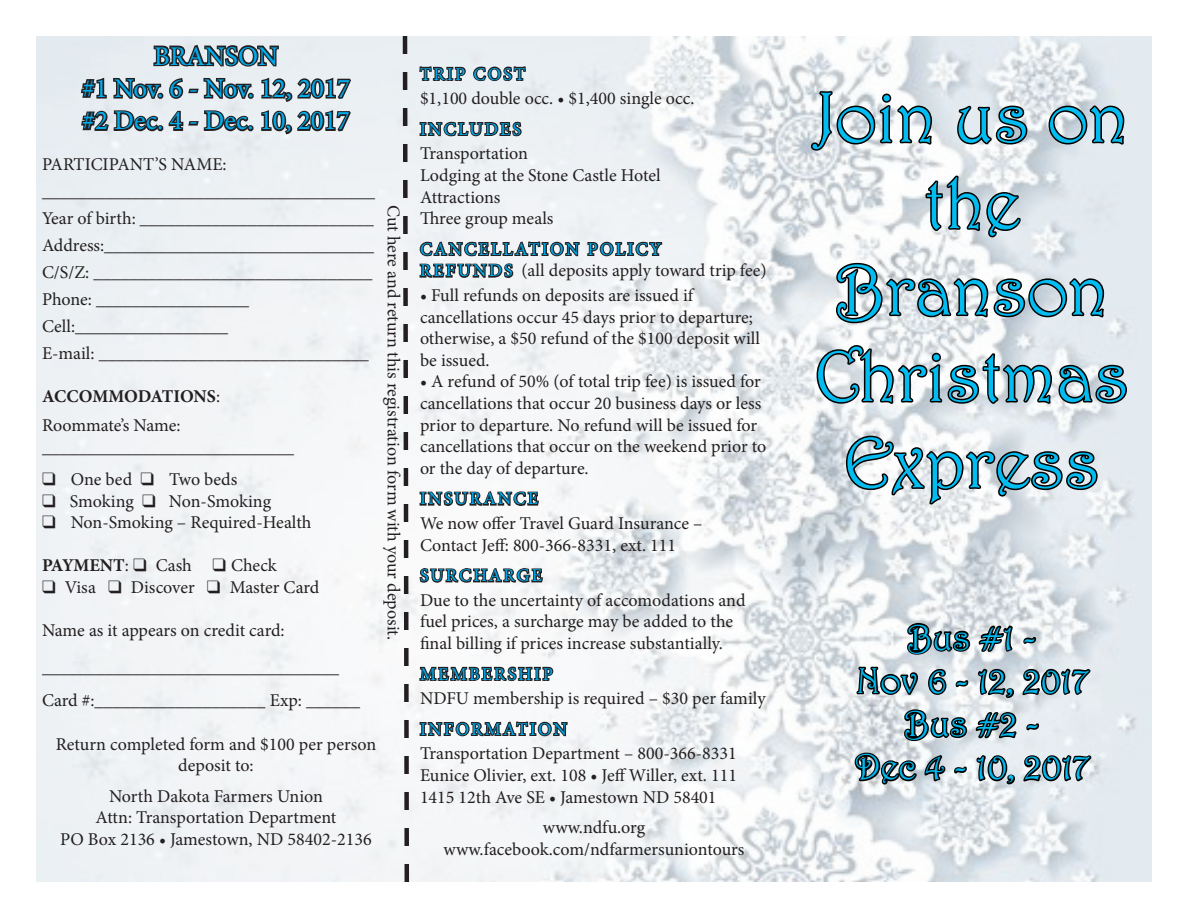
<style>
.page{position:relative;width:1188px;height:918px;background:#fff}
.page>*{position:absolute;margin:0;border:0;box-sizing:border-box;transform-origin:0 0}
.t1{font:72px/86.4px "Harrington";color:#00bcf1;text-align:center}
.t2{font:36px/43.2px "Harrington";color:#00bcf1;text-align:center}
.t3{font:27px/32.4px "Minion Pro";color:#00aeef;text-align:center}
.t4{font:18px/21.6px "Minion Pro";color:#231f20}
.t5{font:18px "Minion Pro";letter-spacing:.125em;color:#00aeef}
.s1{font-weight:700}
.s2{color:#00aeef}
</style>
<div class="page">
<img style="left:36px;top:36px;width:1116px;height:846px">
<svg style="left:1047px;top:104px;width:79px;height:42px"></svg>
<svg style="left:808px;top:89px;width:221px;height:151px"></svg>
<svg style="left:815px;top:260px;width:313px;height:246px"></svg>
<svg style="left:853px;top:573px;width:245px;height:223px"></svg>
<svg style="left:418px;top:65px;width:109px;height:74px"></svg>
<svg style="left:418px;top:207px;width:245px;height:73px"></svg>
<svg style="left:418px;top:456px;width:151px;height:426px"></svg>
<svg style="left:152px;top:36px;width:128px;height:32px"></svg>
<svg style="left:79px;top:75px;width:175px;height:58px"></svg>
<svg style="left:260px;top:75px;width:93px;height:61px"></svg>
<svg style="left:400px;top:36px;width:11px;height:846px"></svg>
<h3 class="t3" style="left:82px;top:40px;width:269px">BRANSON<br>#1 Nov. 6 - Nov. 12, 2017 #2 Dec. 4 - Dec. 10, 2017</h3>
<p class="t4" style="left:42px;top:151px;width:334px;line-height:27px">PARTICIPANT’S NAME: _____________________________________ Year of birth: __________________________ Address:______________________________ C/S/Z: _______________________________ Phone: _________________ Cell:_________________<br>E-mail: ______________________________</p>
<p class="t4" style="left:42px;top:382px;width:180px;line-height:29.1px"><span class="s1">ACCOMMODATIONS</span>:<br>Roommate’s Name:</p>
<p class="t4" style="left:42px;top:436px;width:253px">____________________________</p>
<p class="t4" style="left:42px;top:468px;width:197px">❑ One bed ❑ Two beds</p>
<p class="t4" style="left:42px;top:490px;width:231px">❑ Smoking ❑ Non-Smoking</p>
<p class="t4" style="left:42px;top:512px;width:271px">❑ Non-Smoking – Required-Health</p>
<p class="t4" style="left:42px;top:555px;width:236px"><span class="s1">PAYMENT</span>: ❑ Cash ❑ Check</p>
<p class="t4" style="left:42px;top:576px;width:279px">❑ Visa ❑ Discover ❑ Master Card</p>
<p class="t4" style="left:42px;top:612px;width:298px;line-height:36.6px">Name as it appears on credit card: _________________________________</p>
<p class="t4" style="left:42px;top:690px;width:320px">Card #:___________________ Exp: ______</p>
<p class="t4" style="left:56px;top:733px;width:322px;text-align:center">Return completed form and $100 per person deposit to:</p>
<p class="t4" style="left:60px;top:785px;width:313px;text-align:center">North Dakota Farmers Union<br>Attn: Transportation Department<br>PO Box 2136 • Jamestown, ND 58402-2136</p>
<p class="t4" style="left:404px;top:205px;width:436px;rotate:90deg">Cut here and return this registration form with your deposit.</p>
<p class="t5" style="left:420px;top:62px;width:107px">TRIP COST</p>
<p class="t4" style="left:420px;top:88px;width:276px">$1,100 double occ. • $1,400 single occ.</p>
<p class="t5" style="left:420px;top:117px;width:103px">INCLUDES</p>
<p class="t4" style="left:420px;top:143px;width:242px">Transportation<br>Lodging at the Stone Castle Hotel<br>Attractions<br>Three group meals</p>
<p class="t4" style="left:420px;top:238px;width:348px"><span class="s2">CANCELLATION POLICY<br>REFUNDS</span> (all deposits apply toward trip fee)</p>
<p class="t4" style="left:420px;top:285px;width:342px">• Full refunds on deposits are issued if cancellations occur 45 days prior to departure; otherwise, a $50 refund of the $100 deposit will be issued.</p>
<p class="t4" style="left:420px;top:371px;width:348px">• A refund of 50% (of total trip fee) is issued for cancellations that occur 20 business days or less prior to departure. No refund will be issued for cancellations that occur on the weekend prior to or the day of departure.</p>
<p class="t5" style="left:420px;top:487px;width:120px">INSURANCE</p>
<p class="t4" style="left:420px;top:513px;width:284px">We now offer Travel Guard Insurance –<br>Contact Jeff: 800-366-8331, ext. 111</p>
<p class="t5" style="left:420px;top:563px;width:124px">SURCHARGE</p>
<p class="t4" style="left:420px;top:589px;width:327px">Due to the uncertainty of accomodations and fuel prices, a surcharge may be added to the final billing if prices increase substantially.</p>
<p class="t5" style="left:420px;top:662px;width:134px">MEMBERSHIP</p>
<p class="t4" style="left:420px;top:688px;width:347px">NDFU membership is required – $30 per family</p>
<p class="t5" style="left:420px;top:717px;width:148px">INFORMATION</p>
<p class="t4" style="left:420px;top:743px;width:318px;text-align:justify">Transportation Department – 800-366-8331<br>Eunice Olivier, ext. 108 • Jeff Willer, ext. 111<br>1415 12th Ave SE • Jamestown ND 58401</p>
<p class="t4" style="left:444px;top:817px;width:302px;text-align:center">www.ndfu.org www.facebook.com/ndfarmersuniontours</p>
<h1 class="t1" style="left:815px;top:73px;width:315px">Join us on the<br>Branson<br>Christmas<br>Express</h1>
<h2 class="t2" style="left:856px;top:615px;width:234px">Bus #1 -<br>Nov 6 - 12, 2017<br>Bus #2 -<br>Dec 4 - 10, 2017</h2>
</div>
